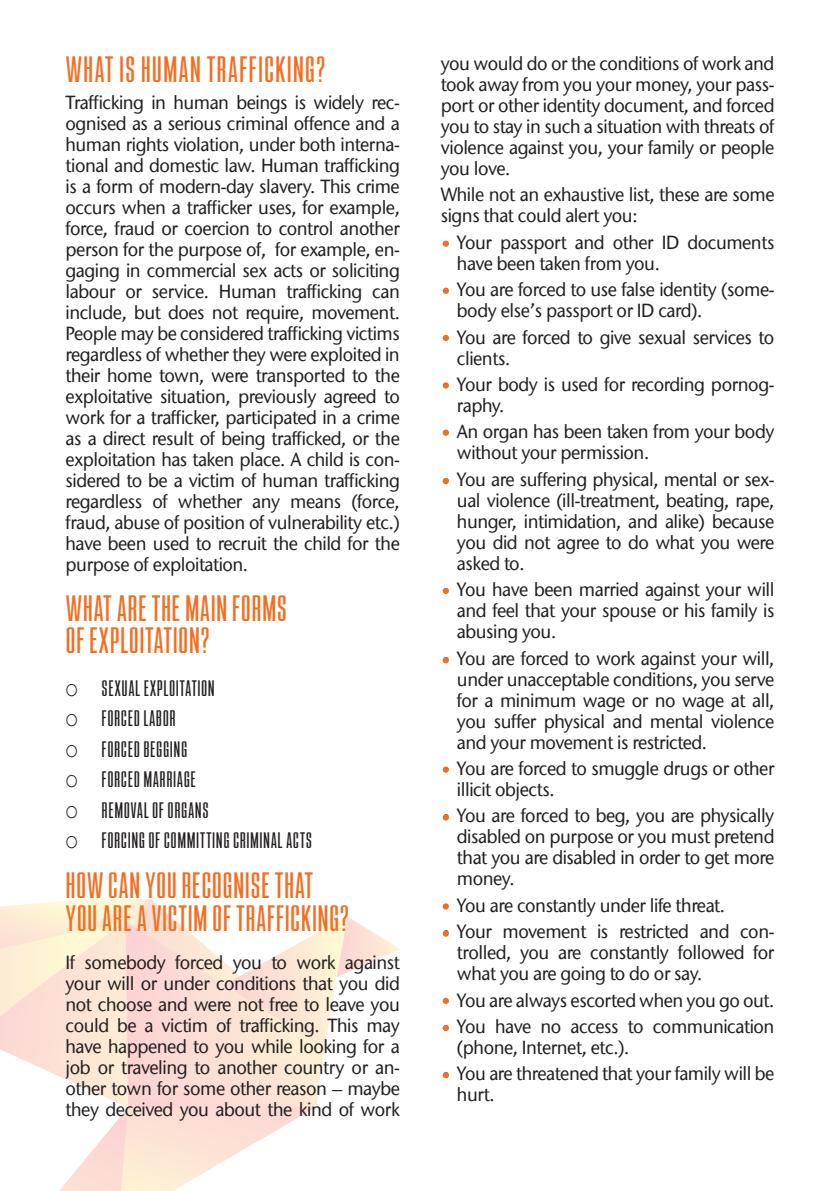
<style>
.page{position:relative;width:840px;height:1191px;background:#fff}
.page>*{position:absolute;margin:0;border:0;box-sizing:border-box;transform-origin:0 0}
.t1{font:36px/32.2px "Chupada";letter-spacing:.01em;color:#f36e21;scale:.95 1}
.t2{font:22px "Chupada";letter-spacing:.025em;color:#231f20;scale:.95 1}
.t3{font:500 18.8px/21px "Stone Sans ITC";letter-spacing:-.025em;color:#231f20;scale:.95 1}
.s1{font-family:"Courier New";font-size:20.8px}
.s2{font-family:"Courier New";font-weight:400;font-size:18px}
</style>
<div class="page">
<svg style="left:0;top:899px;width:400px;height:292px"></svg>
<svg style="left:442px;top:588px;width:6px;height:6px"></svg>
<svg style="left:442px;top:657px;width:6px;height:6px"></svg>
<div style="left:442px;top:766px;width:6px;height:7px;background:#f36e21;border-radius:50%"></div>
<svg style="left:442px;top:814px;width:6px;height:6px"></svg>
<svg style="left:442px;top:903px;width:6px;height:6px"></svg>
<svg style="left:442px;top:930px;width:6px;height:6px"></svg>
<svg style="left:442px;top:997px;width:6px;height:7px"></svg>
<svg style="left:442px;top:1025px;width:6px;height:6px"></svg>
<svg style="left:442px;top:1072px;width:6px;height:6px"></svg>
<svg style="left:442px;top:241px;width:6px;height:6px"></svg>
<svg style="left:442px;top:335px;width:6px;height:6px"></svg>
<svg style="left:442px;top:288px;width:6px;height:6px"></svg>
<svg style="left:442px;top:382px;width:6px;height:6px"></svg>
<div style="left:442px;top:429px;width:6px;height:7px;background:#f36e21;border-radius:50%"></div>
<svg style="left:442px;top:478px;width:6px;height:6px"></svg>
<p class="t1" style="left:65px;top:55px;width:275px">WHAT IS HUMAN TRAFFICKING?</p>
<p class="t3" style="left:65px;top:92px;width:353px;text-align:justify">Trafficking in human beings is widely rec&shy;ognised as a serious criminal offence and a human rights violation, under both interna&shy;tional and domestic law. Human trafficking is a form of modern-day slavery. This crime occurs when a trafficker uses, for example, force, fraud or coercion to control another person for the purpose of, for example, en&shy;gaging in commercial sex acts or soliciting labour or service. Human trafficking can include, but does not require, movement.<br>People may be considered trafficking victims regardless of whether they were exploited in their home town, were transported to the exploitative situation, previously agreed to work for a trafficker, participated in a crime as a direct result of being trafficked, or the exploitation has taken place. A child is con&shy;sidered to be a victim of human trafficking regardless of whether any means (force, fraud, abuse of position of vulnerability etc.) have been used to recruit the child for the purpose of exploitation.</p>
<p class="t1" style="left:65px;top:593px;width:235px">WHAT ARE THE MAIN FORMS<br>OF EXPLOITATION?</p>
<p class="t2" style="left:65px;top:677px;width:159px"><span class="s1">o</span> SEXUAL EXPLOITATION</p>
<p class="t2" style="left:65px;top:707px;width:117px"><span class="s1">o</span> FORCED LABOR</p>
<p class="t2" style="left:65px;top:738px;width:130px"><span class="s1">o</span> FORCED BEGGING</p>
<p class="t2" style="left:65px;top:768px;width:139px"><span class="s1">o</span> FORCED MARRIAGE</p>
<p class="t2" style="left:65px;top:799px;width:152px"><span class="s1">o</span> REMOVAL OF ORGANS</p>
<p class="t2" style="left:65px;top:829px;width:261px"><span class="s1">o</span> FORCING OF COMMITTING CRIMINAL ACTS</p>
<p class="t1" style="left:65px;top:870px;width:300px">HOW CAN YOU RECOGNISE THAT<br>YOU ARE A VICTIM OF TRAFFICKING?</p>
<p class="t3" style="left:65px;top:952px;width:353px;text-align:justify">If somebody forced you to work against your will or under conditions that you did not choose and were not free to leave you could be a victim of trafficking. This may have happened to you while looking for a job or traveling to another country or an&shy;other town for some other reason – maybe they deceived you about the kind of work</p>
<p class="t3" style="left:440px;top:53px;width:352px;text-align:justify">you would do or the conditions of work and took away from you your money, your pass&shy;port or other identity document, and forced you to stay in such a situation with threats of violence against you, your family or people you love.</p>
<p class="t3" style="left:440px;top:184px;width:352px">While not an exhaustive list, these are some signs that could alert you:</p>
<p class="t3" style="left:456px;top:231px;width:335px;text-indent:-16px"><span class="s2">•</span> Your passport and other ID documents have been taken from you.</p>
<p class="t3" style="left:456px;top:279px;width:335px;text-indent:-16px"><span class="s2">•</span> You are forced to use false identity (some&shy;body else’s passport or ID card).</p>
<p class="t3" style="left:456px;top:326px;width:335px;text-indent:-16px"><span class="s2">•</span> You are forced to give sexual services to clients.</p>
<p class="t3" style="left:456px;top:374px;width:335px;text-indent:-16px"><span class="s2">•</span> Your body is used for recording pornog&shy;raphy.</p>
<p class="t3" style="left:456px;top:421px;width:335px;text-indent:-16px"><span class="s2">•</span> An organ has been taken from your body without your permission.</p>
<p class="t3" style="left:456px;top:468px;width:335px;text-align:justify;text-indent:-16px"><span class="s2">•</span> You are suffering physical, mental or sex&shy;ual violence (ill-treatment, beating, rape, hunger, intimidation, and alike) because you did not agree to do what you were asked to.</p>
<p class="t3" style="left:456px;top:579px;width:335px;text-align:justify;text-indent:-16px"><span class="s2">•</span> You have been married against your will and feel that your spouse or his family is abusing you.</p>
<p class="t3" style="left:456px;top:647px;width:335px;text-align:justify;text-indent:-16px"><span class="s2">•</span> You are forced to work against your will, under unacceptable conditions, you serve for a minimum wage or no wage at all, you suffer physical and mental violence and your movement is restricted.</p>
<p class="t3" style="left:456px;top:758px;width:335px;text-indent:-16px"><span class="s2">•</span> You are forced to smuggle drugs or other illicit objects.</p>
<p class="t3" style="left:456px;top:805px;width:335px;text-align:justify;text-indent:-16px"><span class="s2">•</span> You are forced to beg, you are physically disabled on purpose or you must pretend that you are disabled in order to get more money.</p>
<p class="t3" style="left:440px;top:894px;width:300px"><span class="s2">•</span> You are constantly under life threat.</p>
<p class="t3" style="left:456px;top:921px;width:335px;text-align:justify;text-indent:-16px"><span class="s2">•</span> Your movement is restricted and con&shy;trolled, you are constantly followed for what you are going to do or say.</p>
<p class="t3" style="left:440px;top:989px;width:352px"><span class="s2">•</span> You are always escorted when you go out.</p>
<p class="t3" style="left:456px;top:1016px;width:335px;text-indent:-16px"><span class="s2">•</span> You have no access to communication (phone, Internet, etc.).</p>
<p class="t3" style="left:456px;top:1063px;width:335px;text-indent:-16px"><span class="s2">•</span> You are threatened that your family will be hurt.</p>
</div>
